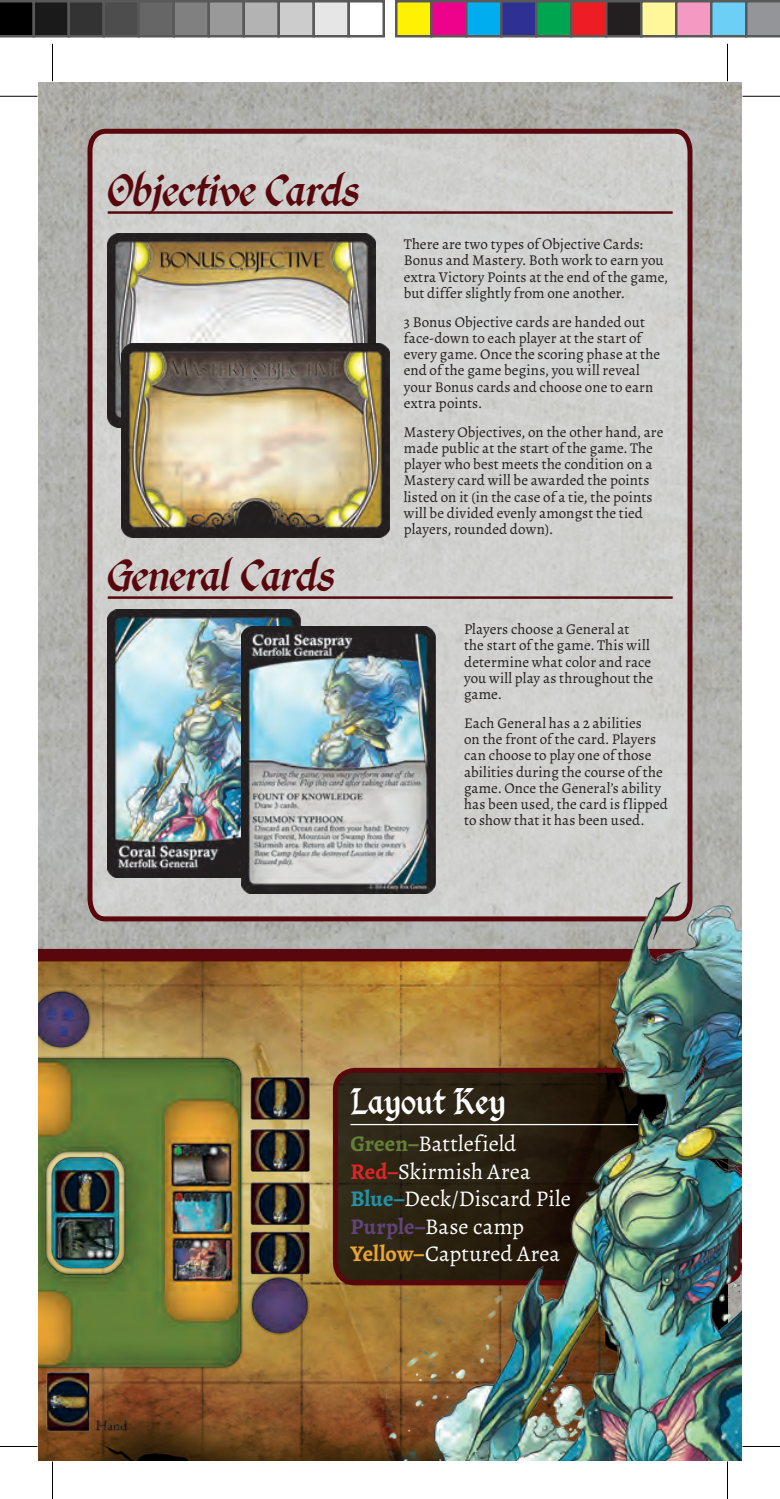
<style>
.page{position:relative;width:780px;height:1499px;background:#fff}
.page>*{position:absolute;margin:0;border:0;box-sizing:border-box;transform-origin:0 0}
.t1{font:50px "Kingthings Calligraphica Italic";color:#59070d}
.t2{font:40px "Kingthings Calligraphica 2";letter-spacing:-.01em;color:#fff}
.t3{font:22.5px/27.5px "Alegreya";letter-spacing:.005em;color:#fff}
.t4{font:15px/16.2px "Alegreya";letter-spacing:.005em;color:#231f20}
.s1{font-weight:700;color:#648237}
.s2{font-weight:700;color:#de2527}
.s3{font-weight:700;color:#2292a6}
.s4{font-weight:700;color:#60447b}
.s5{font-weight:700;color:#e9a433}
</style>
<div class="page">
<img style="left:38px;top:82px;width:704px;height:867px">
<svg style="left:85px;top:126px;width:610px;height:798px;background:#c9c6c4"></svg>
<hr style="left:108px;top:211px;width:565px;height:3px;background:#59070d">
<hr style="left:108px;top:596px;width:565px;height:3px;background:#59070d">
<img style="left:108px;top:234px;width:268px;height:193px">
<img style="left:121px;top:344px;width:269px;height:193px">
<img style="left:38px;top:961px;width:348px;height:499px">
<div style="left:38px;top:949px;width:704px;height:12px;background:#59070d"></div>
<img style="left:38px;top:984px;width:300px;height:459px">
<div style="left:38px;top:889px;width:9px;height:136px;background:#231f20;opacity:.45"></div>
<svg style="left:333px;top:1068px;width:53px;height:217px;background:#362516"></svg>
<hr style="left:350px;top:1124px;width:367px;height:1px;background:#fff">
<img style="left:386px;top:855px;width:356px;height:605px">
<div style="left:38px;top:130px;width:9px;height:136px;background:#231f20;opacity:.45"></div>
<img style="left:107px;top:609px;width:194px;height:268px">
<img style="left:242px;top:626px;width:193px;height:268px">
<hr style="left:0;top:96px;width:38px;height:1px;background:#000">
<hr style="left:742px;top:96px;width:38px;height:1px;background:#000">
<hr style="left:0;top:1446px;width:38px;height:1px;background:#000">
<hr style="left:742px;top:1446px;width:38px;height:1px;background:#000">
<hr style="left:52px;top:44px;width:1px;height:37px;background:#000">
<hr style="left:52px;top:1461px;width:1px;height:38px;background:#000">
<hr style="left:727px;top:44px;width:1px;height:37px;background:#000">
<hr style="left:727px;top:1461px;width:1px;height:38px;background:#000">
<svg style="left:0;top:0;width:32px;height:38px"></svg>
<div style="left:34px;top:1px;width:35px;height:35px;background:#1a1a1a"></div>
<div style="left:32px;top:0;width:38px;height:38px;border:2px solid #595959"></div>
<div style="left:69px;top:1px;width:35px;height:35px;background:#333"></div>
<div style="left:68px;top:0;width:37px;height:38px;border:2px solid #595959"></div>
<div style="left:104px;top:1px;width:35px;height:35px;background:#4d4d4d"></div>
<div style="left:102px;top:0;width:38px;height:38px;border:2px solid #595959"></div>
<div style="left:139px;top:1px;width:35px;height:35px;background:#666"></div>
<div style="left:138px;top:0;width:37px;height:38px;border:2px solid #595959"></div>
<div style="left:174px;top:1px;width:35px;height:35px;background:#808080"></div>
<div style="left:172px;top:0;width:38px;height:38px;border:2px solid #595959"></div>
<div style="left:209px;top:1px;width:35px;height:35px;background:#999"></div>
<div style="left:208px;top:0;width:37px;height:38px;border:2px solid #595959"></div>
<div style="left:244px;top:1px;width:35px;height:35px;background:#b3b3b3"></div>
<div style="left:242px;top:0;width:38px;height:38px;border:2px solid #595959"></div>
<div style="left:279px;top:1px;width:35px;height:35px;background:#ccc"></div>
<div style="left:278px;top:0;width:37px;height:38px;border:2px solid #595959"></div>
<div style="left:314px;top:1px;width:35px;height:35px;background:#e6e6e6"></div>
<div style="left:312px;top:0;width:38px;height:38px;border:2px solid #595959"></div>
<div style="left:348px;top:0;width:37px;height:38px;border:2px solid #595959"></div>
<div style="left:396px;top:1px;width:35px;height:35px;background:#fff101"></div>
<div style="left:395px;top:0;width:37px;height:38px;border:2px solid #595959"></div>
<div style="left:431px;top:1px;width:35px;height:35px;background:#ed028c"></div>
<div style="left:430px;top:0;width:38px;height:38px;border:2px solid #595959"></div>
<div style="left:466px;top:1px;width:35px;height:35px;background:#00aeef"></div>
<div style="left:465px;top:0;width:37px;height:38px;border:2px solid #595959"></div>
<div style="left:501px;top:1px;width:35px;height:35px;background:#2e3092"></div>
<div style="left:500px;top:0;width:38px;height:38px;border:2px solid #595959"></div>
<div style="left:536px;top:1px;width:35px;height:35px;background:#00a54f"></div>
<div style="left:535px;top:0;width:37px;height:38px;border:2px solid #595959"></div>
<div style="left:571px;top:1px;width:35px;height:35px;background:#ee1d23"></div>
<div style="left:570px;top:0;width:38px;height:38px;border:2px solid #595959"></div>
<div style="left:606px;top:1px;width:35px;height:35px;background:#231f20"></div>
<div style="left:605px;top:0;width:37px;height:38px;border:2px solid #595959"></div>
<div style="left:641px;top:1px;width:35px;height:35px;background:#fff79a"></div>
<div style="left:640px;top:0;width:38px;height:38px;border:2px solid #595959"></div>
<div style="left:676px;top:1px;width:35px;height:35px;background:#f499c2"></div>
<div style="left:675px;top:0;width:37px;height:38px;border:2px solid #595959"></div>
<div style="left:711px;top:1px;width:35px;height:35px;background:#6bcff6"></div>
<div style="left:710px;top:0;width:38px;height:38px;border:2px solid #595959"></div>
<svg style="left:745px;top:0;width:35px;height:38px"></svg>
<h1 class="t1" style="left:108px;top:163px;width:253px">Objective Cards</h1>
<h1 class="t1" style="left:108px;top:548px;width:229px">General Cards</h1>
<p class="t4" style="left:404px;top:236px;width:266px">There are two types of Objective Cards:<br>Bonus and Mastery. Both work to earn you extra Victory Points at the end of the game, but differ slightly from one another.</p>
<p class="t4" style="left:404px;top:313px;width:258px">3 Bonus Objective cards are handed out face-down to each player at the start of every game. Once the scoring phase at the end of the game begins, you will reveal your Bonus cards and choose one to earn extra points.</p>
<p class="t4" style="left:404px;top:423px;width:261px">Mastery Objectives, on the other hand, are made public at the start of the game. The player who best meets the condition on a Mastery card will be awarded the points listed on it (in the case of a tie, the points will be divided evenly amongst the tied players, rounded down).</p>
<p class="t4" style="left:464px;top:621px;width:191px">Players choose a General at<br>the start of the game. This will determine what color and race you will play as throughout the game.</p>
<p class="t4" style="left:464px;top:715px;width:205px">Each General has a 2 abilities<br>on the front of the card. Players can choose to play one of those abilities during the course of the game. Once the General’s ability has been used, the card is flipped to show that it has been used.</p>
<h2 class="t2" style="left:350px;top:1078px;width:156px">Layout Key</h2>
<h3 class="t3" style="left:350px;top:1130px;width:222px"><span class="s1">Green–</span>Battlefield<br><span class="s2">Red–</span>Skirmish Area<br><span class="s3">Blue–</span>Deck/Discard Pile<br><span class="s4">Purple–</span>Base camp<br><span class="s5">Yellow–</span>Captured Area</h3>
</div>
